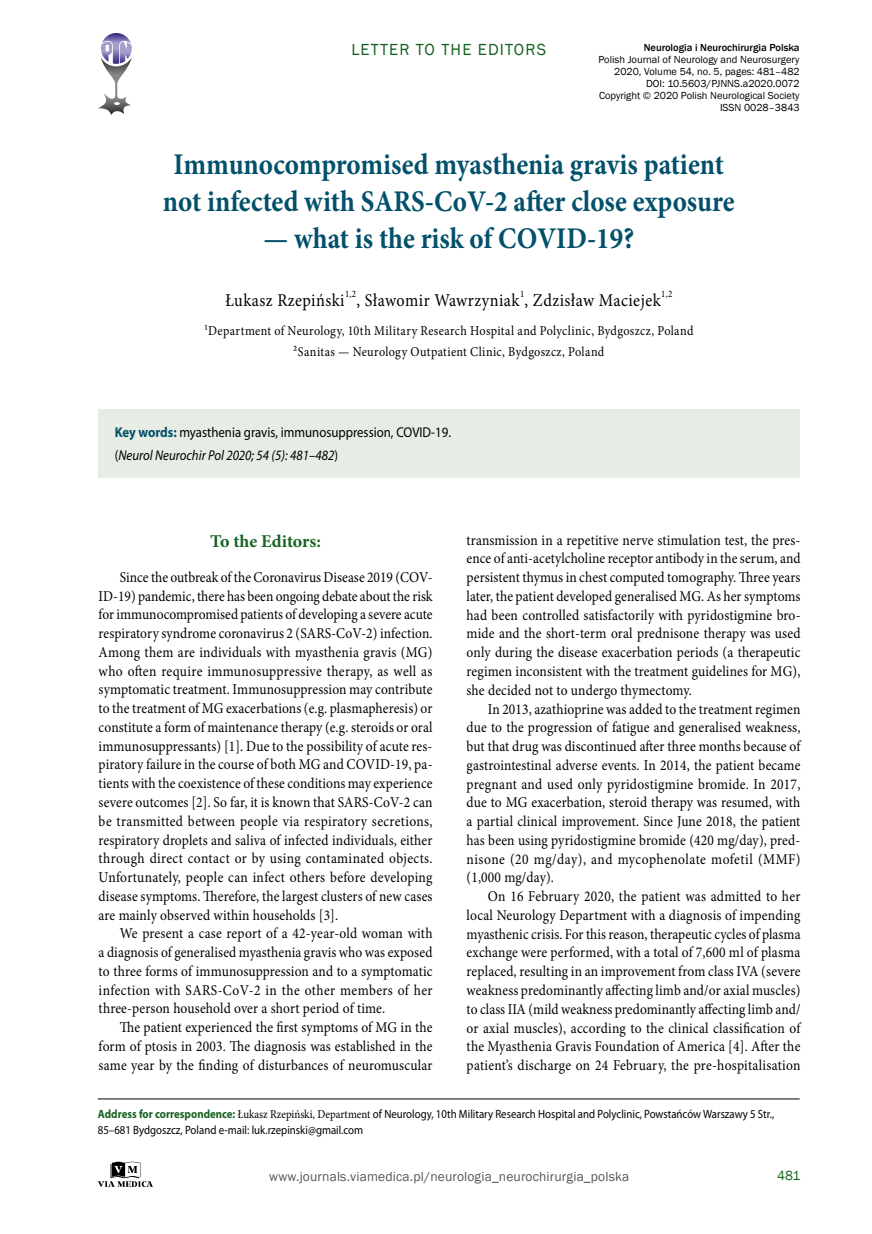
<style>
.page{position:relative;width:872px;height:1234px;background:#fff}
.page>*{position:absolute;margin:0;border:0;box-sizing:border-box;transform-origin:0 0}
.t1{font:700 30px/36.6px "Minion Pro";color:#03506b;text-align:center;scale:.9 1}
.t2{font:18px "Minion Pro";letter-spacing:.03em;color:#000;scale:.9 1}
.t3{font:700 18px "Minion Pro";color:#176222}
.t4{font:16.5px "Franklin Gothic";letter-spacing:.07em;color:#176222}
.t5{font:15px/18.8px "Minion Pro";letter-spacing:.01em;color:#000;text-align:justify;scale:.9 1}
.t6{font:14.25px/23.7px "Myriad Pro";color:#000;scale:.9 1}
.t7{font:13.5px/21px "Minion Pro";letter-spacing:.025em;color:#000;text-align:center;scale:.9 1}
.t8{font:13.5px "Franklin Gothic";letter-spacing:.01em;color:#575756}
.t9{font:13.5px "Franklin Gothic";color:#176222}
.t10{font:12px/16.5px "Myriad Pro";color:#000;scale:.9 1}
.t11{font:10.5px/12px "Franklin Gothic";color:#000;text-align:right}
.t12{font:500 10.5px "Franklin Gothic";color:#000}
.s1{font-weight:700;color:#03506b}
.s2{font-style:italic}
.s3{font-weight:700;color:#176222}
.s4{font-family:"Minion Pro"}
</style>
<div class="page">
<svg style="left:98px;top:1161px;width:55px;height:25px"></svg>
<svg style="left:98px;top:33px;width:34px;height:82px"></svg>
<hr style="left:98px;top:1098px;width:701px;height:1px;background:#000">
<div style="left:98px;top:409px;width:701px;height:68px;background:#e7ece4"></div>
<p class="t4" style="left:351px;top:39px;width:196px">LETTER TO THE EDITORS</p>
<p class="t12" style="left:643px;top:41px;width:157px">Neurologia i Neurochirurgia Polska</p>
<p class="t11" style="left:598px;top:54px;width:203px">Polish Journal of Neurology and Neurosurgery 2020, Volume 54, no. 5, pages: 481–482<br>DOI: 10.5603/PJNNS.a2020.0072<br>Copyright © 2020 Polish Neurological Society ISSN 0028–3843</p>
<h1 class="t1" style="left:163px;top:146px;width:637px">Immunocompromised myasthenia gravis patient not infected with SARS-CoV-2 after close exposure</h1>
<h1 class="t1" style="left:263px;top:219px;width:413px">— what is the risk of COVID-19?</h1>
<p class="t2" style="left:225px;top:288px;width:498px">Łukasz Rzepiński<sup>1,2</sup>, Sławomir Wawrzyniak<sup>1</sup>, Zdzisław Maciejek<sup>1,2</sup></p>
<p class="t7" style="left:204px;top:320px;width:545px">¹Department of Neurology, 10th Military Research Hospital and Polyclinic, Bydgoszcz, Poland<br>²Sanitas — Neurology Outpatient Clinic, Bydgoszcz, Poland</p>
<p class="t6" style="left:115px;top:420px;width:375px"><span class="s1">Key words:</span> myasthenia gravis, immunosuppression, COVID-19. (<span class="s2">Neurol Neurochir Pol 2020; 54 (5): 481–482</span>)</p>
<p class="t3" style="left:210px;top:528px;width:112px">To the Editors:</p>
<p class="t5" style="left:99px;top:567px;width:372px;text-indent:21px">Since the outbreak of the Coronavirus Disease 2019 (COV-ID-19) pandemic, there has been ongoing debate about the risk for immunocompromised patients of developing a severe acute respiratory syndrome coronavirus 2 (SARS-CoV-2) infection.<br>Among them are individuals with myasthenia gravis (MG) who often require immunosuppressive therapy, as well as symptomatic treatment. Immunosuppression may contribute to the treatment of MG exacerbations (e.g. plasmapheresis) or constitute a form of maintenance therapy (e.g. steroids or oral immunosuppressants) [1]. Due to the possibility of acute res&shy;piratory failure in the course of both MG and COVID-19, pa&shy;tients with the coexistence of these conditions may experience severe outcomes [2]. So far, it is known that SARS-CoV-2 can be transmitted between people via respiratory secretions, respiratory droplets and saliva of infected individuals, either through direct contact or by using contaminated objects.<br>Unfortunately, people can infect others before developing disease symptoms. Therefore, the largest clusters of new cases are mainly observed within households [3].</p>
<p class="t5" style="left:99px;top:924px;width:372px;text-indent:21px">We present a case report of a 42-year-old woman with a diagnosis of generalised myasthenia gravis who was exposed to three forms of immunosuppression and to a symptomatic infection with SARS-CoV-2 in the other members of her three-person household over a short period of time.</p>
<p class="t5" style="left:99px;top:1017px;width:372px;text-indent:21px">The patient experienced the first symptoms of MG in the form of ptosis in 2003. The diagnosis was established in the same year by the finding of disturbances of neuromuscular</p>
<p class="t5" style="left:466px;top:530px;width:372px">transmission in a repetitive nerve stimulation test, the pres&shy;ence of anti-acetylcholine receptor antibody in the serum, and persistent thymus in chest computed tomography. Three years later, the patient developed generalised MG. As her symptoms had been controlled satisfactorily with pyridostigmine bro&shy;mide and the short-term oral prednisone therapy was used only during the disease exacerbation periods (a therapeutic regimen inconsistent with the treatment guidelines for MG), she decided not to undergo thymectomy.</p>
<p class="t5" style="left:466px;top:699px;width:372px;text-indent:21px">In 2013, azathioprine was added to the treatment regimen due to the progression of fatigue and generalised weakness, but that drug was discontinued after three months because of gastrointestinal adverse events. In 2014, the patient became pregnant and used only pyridostigmine bromide. In 2017, due to MG exacerbation, steroid therapy was resumed, with a partial clinical improvement. Since June 2018, the patient has been using pyridostigmine bromide (420 mg/day), pred&shy;nisone (20 mg/day), and mycophenolate mofetil (MMF) (1,000 mg/day).</p>
<p class="t5" style="left:466px;top:886px;width:373px;text-indent:21px">On 16 February 2020, the patient was admitted to her local Neurology Department with a diagnosis of impending myasthenic crisis. For this reason, therapeutic cycles of plasma exchange were performed, with a total of 7,600 ml of plasma replaced, resulting in an improvement from class IVA (severe weakness predominantly affecting limb and/or axial muscles) to class IIA (mild weakness predominantly affecting limb and/ or axial muscles), according to the clinical classification of the Myasthenia Gravis Foundation of America [4]. After the patient’s discharge on 24 February, the pre-hospitalisation</p>
<p class="t10" style="left:98px;top:1105px;width:753px"><span class="s3">Address for correspondence:</span> <span class="s4">Łukasz Rzepiński, Department</span> of Neurology, 10th Military Research Hospital and Polyclinic, Powstańców Warszawy 5 Str.,<br>85–681 Bydgoszcz, Poland e-mail: luk.rzepinski@gmail.com</p>
<p class="t8" style="left:269px;top:1167px;width:361px">www.journals.viamedica.pl/neurologia_neurochirurgia_polska</p>
<p class="t9" style="left:777px;top:1166px;width:25px">481</p>
</div>
